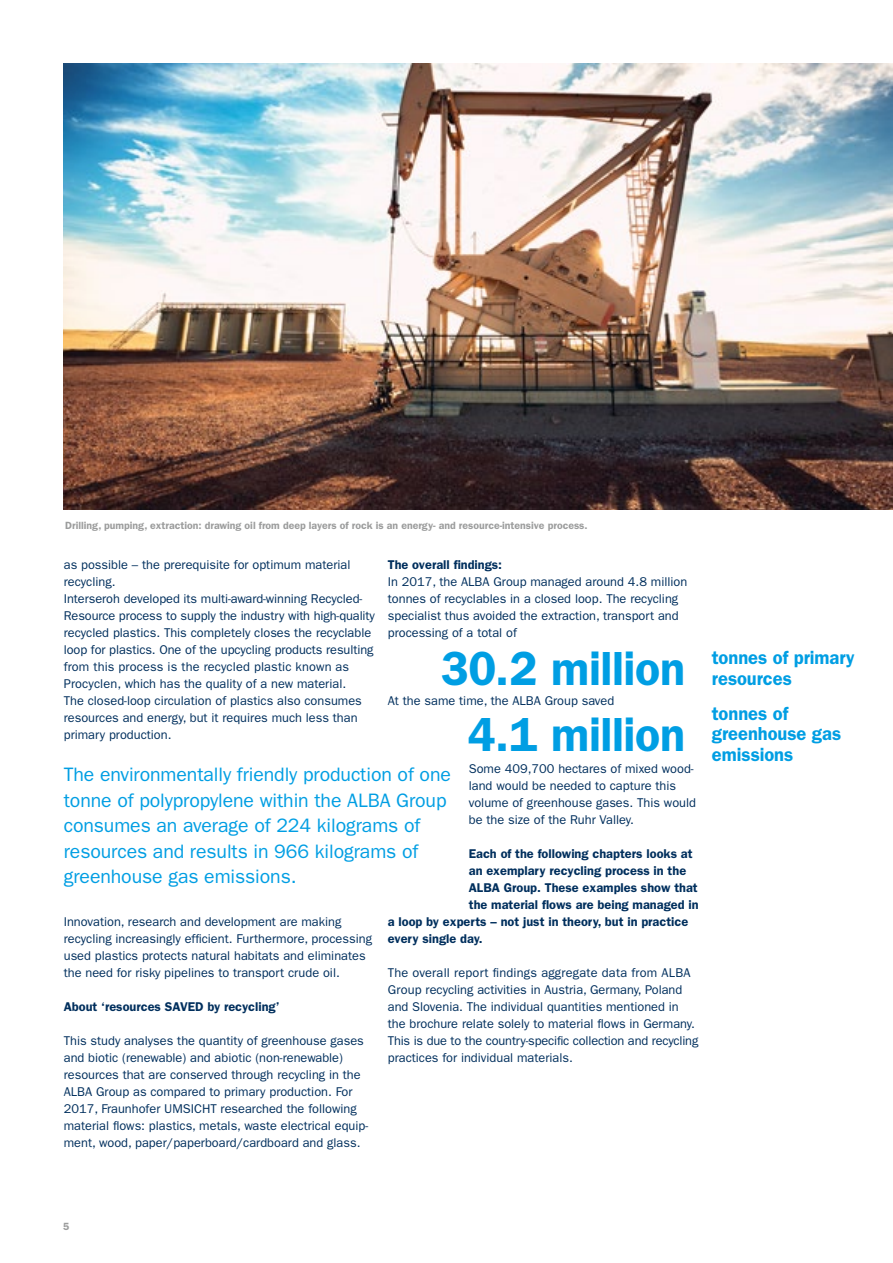
<style>
.page{position:relative;width:893px;height:1263px;background:#fff}
.page>*{position:absolute;margin:0;border:0;box-sizing:border-box;transform-origin:0 0}
.t1{font:600 48.15px "ITC Franklin Gothic Std";letter-spacing:-.01em;color:#009ee3}
.t2{font:19.5px/25.5px "ITC Franklin Gothic Std";letter-spacing:-.005em;color:#009ee3}
.t3{font:600 18.9px/20.5px "ITC Franklin Gothic Std";color:#009ee3}
.t4{font:12.75px/17px "ITC Franklin Gothic Std";color:#002f5d}
.t5{font:600 12.75px "ITC Franklin Gothic Std";color:#002f5d}
.t6{font:600 10.5px "ITC Franklin Gothic Std";color:#9c9d9d}
</style>
<div class="page">
<img style="left:64px;top:64px;width:829px;height:445px">
<p class="t6" style="left:65px;top:519px;width:524px">Drilling, pumping, extraction: drawing oil from deep layers of rock is an energy- and resource-intensive process.</p>
<p class="t4" style="left:64px;top:556px;width:313px">as possible – the prerequisite for optimum material recycling.<br>Interseroh developed its multi-award-winning Recycled-Resource process to supply the industry with high-quality recycled plastics. This completely closes the recyclable loop for plastics. One of the upcycling products resulting from this process is the recycled plastic known as Procyclen, which has the quality of a new material.<br>The closed-loop circulation of plastics also consumes resources and energy, but it requires much less than primary production.</p>
<p class="t5" style="left:388px;top:557px;width:116px">The overall findings:</p>
<p class="t4" style="left:388px;top:573px;width:301px">In 2017, the ALBA Group managed around 4.8 million tonnes of recyclables in a closed loop. The recycling specialist thus avoided the extraction, transport and processing of a total of</p>
<h1 class="t1" style="left:441px;top:640px;width:246px">30.2 million</h1>
<h3 class="t3" style="left:712px;top:648px;width:144px">tonnes of primary resources</h3>
<h3 class="t3" style="left:712px;top:703px;width:131px">tonnes of greenhouse gas</h3>
<p class="t4" style="left:388px;top:692px;width:228px">At the same time, the ALBA Group saved</p>
<h1 class="t1" style="left:468px;top:706px;width:219px">4.1 million</h1>
<h3 class="t3" style="left:712px;top:744px;width:83px">emissions</h3>
<p class="t4" style="left:469px;top:760px;width:229px">Some 409,700 hectares of mixed wood&shy;land would be needed to capture this volume of greenhouse gases. This would be the size of the Ruhr Valley.</p>
<p class="t5" style="left:469px;top:846px;width:225px">Each of the following chapters looks at</p>
<p class="t5" style="left:469px;top:863px;width:219px">an exemplary recycling process in the</p>
<p class="t5" style="left:469px;top:880px;width:230px">ALBA Group. These examples show that</p>
<p class="t5" style="left:469px;top:897px;width:231px">the material flows are being managed in</p>
<p class="t5" style="left:388px;top:914px;width:302px">a loop by experts – not just in theory, but in practice</p>
<p class="t5" style="left:388px;top:931px;width:96px">every single day.</p>
<p class="t4" style="left:388px;top:964px;width:312px">The overall report findings aggregate data from ALBA Group recycling activities in Austria, Germany, Poland and Slovenia. The individual quantities mentioned in the brochure relate solely to material flows in Germany.<br>This is due to the country-specific collection and recycling practices for individual materials.</p>
<h2 class="t2" style="left:64px;top:762px;width:389px">The environmentally friendly production of one tonne of polypropylene within the ALBA Group consumes an average of 224 kilograms of resources and results in 966 kilograms of greenhouse gas emissions.</h2>
<p class="t4" style="left:64px;top:913px;width:310px">Innovation, research and development are making recycling increasingly efficient. Furthermore, processing used plastics protects natural habitats and eliminates the need for risky pipelines to transport crude oil.</p>
<p class="t5" style="left:64px;top:999px;width:217px">About ‘resources SAVED by recycling’</p>
<p class="t4" style="left:64px;top:1032px;width:306px">This study analyses the quantity of greenhouse gases and biotic (renewable) and abiotic (non-renewable) resources that are conserved through recycling in the ALBA Group as compared to primary production. For 2017, Fraunhofer UMSICHT researched the following material flows: plastics, metals, waste electrical equip&shy;ment, wood, paper/paperboard/cardboard and glass.</p>
<p class="t6" style="left:63px;top:1220px;width:8px">5</p>
</div>
